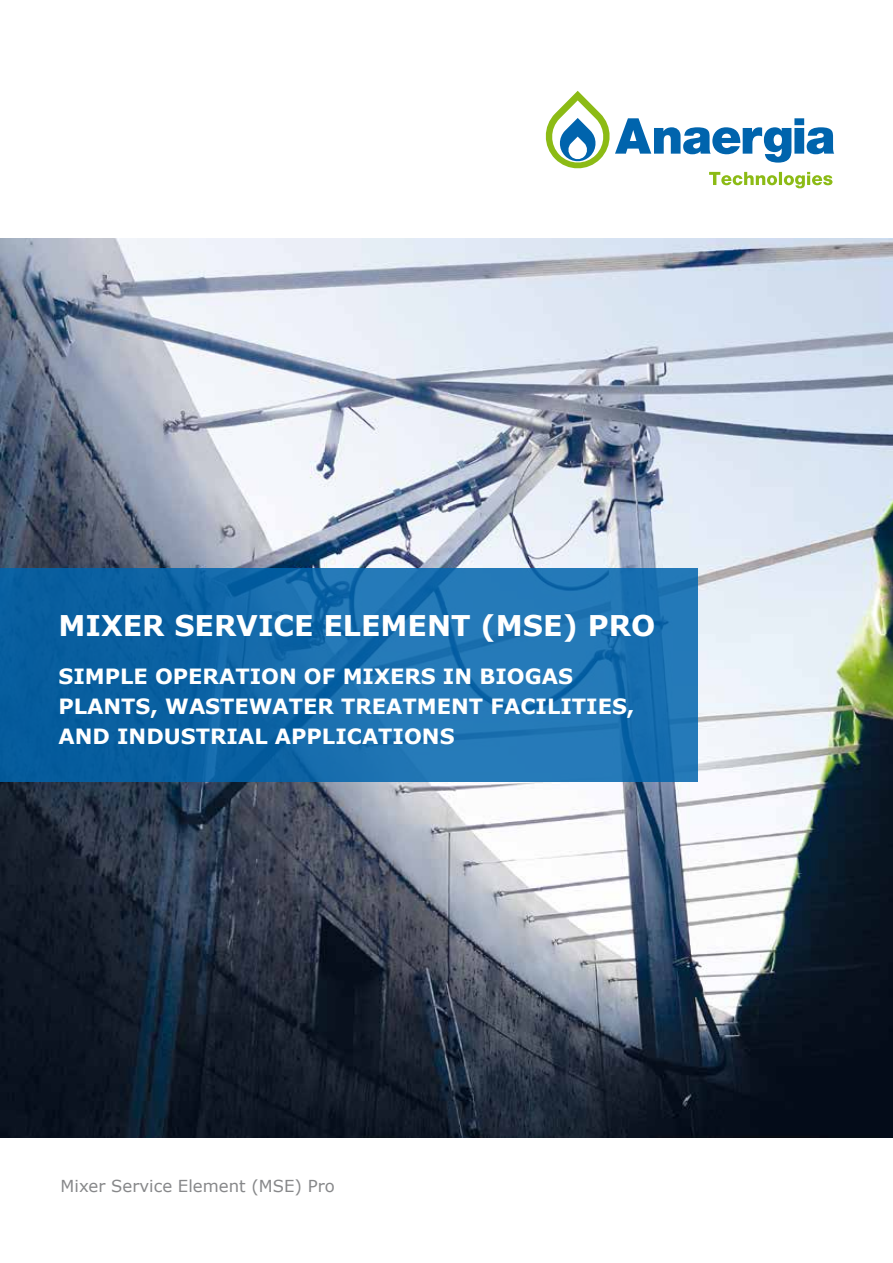
<style>
.page{position:relative;width:893px;height:1263px;background:#fff}
.page>*{position:absolute;margin:0;border:0;box-sizing:border-box;transform-origin:0 0}
.t1{font:700 28.5px "Verdana";color:#fff}
.t2{font:700 21px/30px "Verdana";color:#fff}
.t3{font:16.5px "Verdana";color:#87888a}
</style>
<div class="page">
<img style="left:0;top:238px;width:893px;height:899px">
<svg style="left:545px;top:91px;width:289px;height:97px"></svg>
<svg style="left:0;top:568px;width:697px;height:213px;background:#156bab"></svg>
<h1 class="t1" style="left:58px;top:605px;width:598px">MIXER SERVICE ELEMENT (MSE) PRO</h1>
<p class="t2" style="left:58px;top:661px;width:577px">SIMPLE OPERATION OF MIXERS IN BIOGAS<br>PLANTS, WASTEWATER TREATMENT FACILITIES,<br>AND INDUSTRIAL APPLICATIONS</p>
<p class="t3" style="left:61px;top:1175px;width:276px">Mixer Service Element (MSE) Pro</p>
</div>
